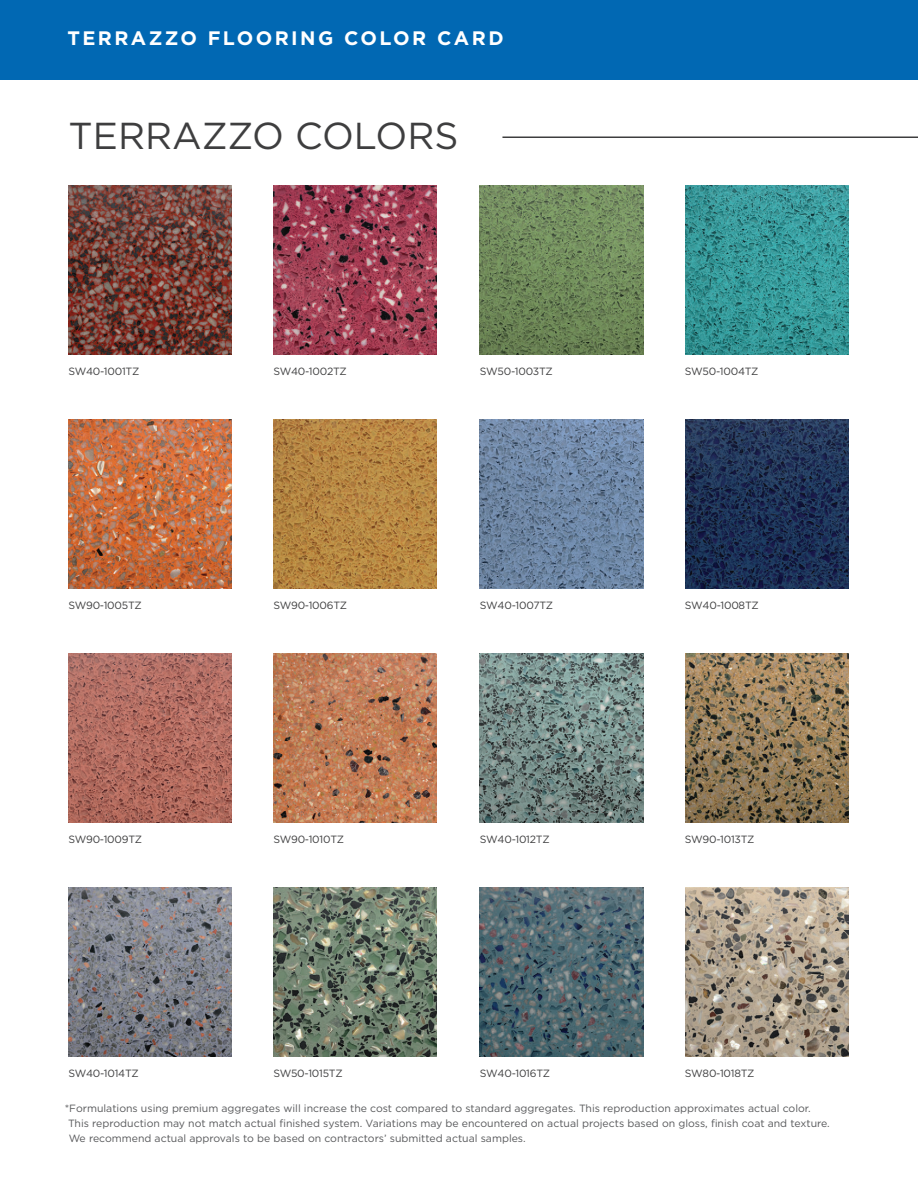
<style>
.page{position:relative;width:918px;height:1188px;background:#fff}
.page>*{position:absolute;margin:0;border:0;box-sizing:border-box;transform-origin:0 0}
.product_name{font:37.5px "Gotham";color:#3e3e3f}
.t1{font:700 19.5px "Gotham";letter-spacing:.125em;color:#fff}
.legal__misc{font:10.5px/15px "Gotham";color:#57585a}
.Color_Info_-_Inside{font:10.5px "Gotham";letter-spacing:-.02em;color:#3e3e3f}
</style>
<div class="page">
<div style="left:0;top:0;width:918px;height:80px;background:#0168b3"></div>
<hr style="left:502px;top:137px;width:416px;height:1px;background:#3e3e3f">
<img style="left:68px;top:185px;width:164px;height:169px">
<img style="left:273px;top:185px;width:164px;height:169px">
<img style="left:480px;top:185px;width:163px;height:169px">
<img style="left:685px;top:185px;width:163px;height:169px">
<img style="left:68px;top:419px;width:164px;height:169px">
<img style="left:273px;top:419px;width:164px;height:169px">
<img style="left:480px;top:419px;width:163px;height:169px">
<img style="left:685px;top:419px;width:163px;height:169px">
<img style="left:68px;top:654px;width:164px;height:168px">
<img style="left:273px;top:654px;width:164px;height:168px">
<img style="left:480px;top:654px;width:163px;height:168px">
<img style="left:685px;top:654px;width:163px;height:168px">
<img style="left:68px;top:888px;width:164px;height:168px">
<img style="left:273px;top:888px;width:164px;height:168px">
<img style="left:480px;top:888px;width:163px;height:168px">
<img style="left:685px;top:888px;width:163px;height:168px">
<p class="t1" style="left:67px;top:26px;width:438px">TERRAZZO FLOORING COLOR CARD</p>
<p class="product_name" style="left:69px;top:112px;width:392px">TERRAZZO COLORS</p>
<p class="Color_Info_-_Inside" style="left:68px;top:364px;width:72px">SW40-1001TZ</p>
<p class="Color_Info_-_Inside" style="left:273px;top:364px;width:75px">SW40-1002TZ</p>
<p class="Color_Info_-_Inside" style="left:480px;top:364px;width:74px">SW50-1003TZ</p>
<p class="Color_Info_-_Inside" style="left:685px;top:364px;width:75px">SW50-1004TZ</p>
<p class="Color_Info_-_Inside" style="left:68px;top:598px;width:75px">SW90-1005TZ</p>
<p class="Color_Info_-_Inside" style="left:273px;top:598px;width:75px">SW90-1006TZ</p>
<p class="Color_Info_-_Inside" style="left:480px;top:598px;width:75px">SW40-1007TZ</p>
<p class="Color_Info_-_Inside" style="left:685px;top:598px;width:75px">SW40-1008TZ</p>
<p class="Color_Info_-_Inside" style="left:68px;top:832px;width:75px">SW90-1009TZ</p>
<p class="Color_Info_-_Inside" style="left:273px;top:832px;width:72px">SW90-1010TZ</p>
<p class="Color_Info_-_Inside" style="left:480px;top:832px;width:71px">SW40-1012TZ</p>
<p class="Color_Info_-_Inside" style="left:685px;top:832px;width:71px">SW90-1013TZ</p>
<p class="Color_Info_-_Inside" style="left:68px;top:1066px;width:72px">SW40-1014TZ</p>
<p class="legal__misc" style="left:68px;top:1100px;width:763px;text-indent:-3px">*Formulations using premium aggregates will increase the cost compared to standard aggregates. This reproduction approximates actual color.<br>This reproduction may not match actual finished system. Variations may be encountered on actual projects based on gloss, finish coat and texture.<br>We recommend actual approvals to be based on contractors’ submitted actual samples.</p>
<p class="Color_Info_-_Inside" style="left:273px;top:1066px;width:71px">SW50-1015TZ</p>
<p class="Color_Info_-_Inside" style="left:480px;top:1066px;width:72px">SW40-1016TZ</p>
<p class="Color_Info_-_Inside" style="left:685px;top:1066px;width:71px">SW80-1018TZ</p>
</div>
